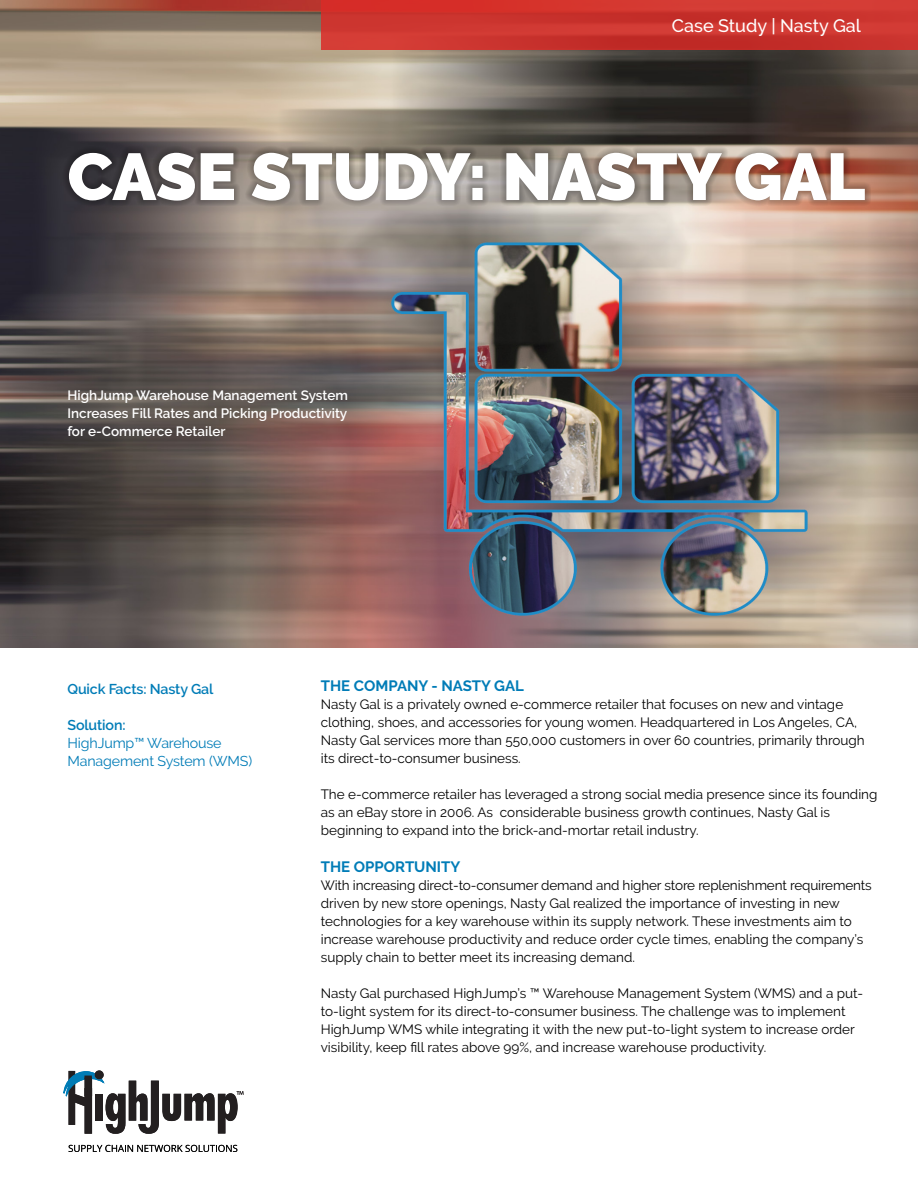
<style>
.page{position:relative;width:918px;height:1188px;background:#fff}
.page>*{position:absolute;margin:0;border:0;box-sizing:border-box;transform-origin:0 0}
.t1{font:900 66px "Raleway";color:#fff}
.t2{font:500 18px "Raleway";color:#fff}
.t3{font:700 15px "Raleway";color:#017cb7}
.t4{font:14.25px/18px "Raleway";letter-spacing:-.01em;color:#017cb7}
.t5{font:600 14.25px "Raleway";letter-spacing:-.01em;color:#017cb7}
.t6{font:13.5px/18px "Raleway";color:#000}
.t7{font:600 13.5px/18px "Raleway";color:#fff;text-align:justify}
</style>
<div class="page">
<img style="left:0;top:0;width:918px;height:648px">
<div style="left:321px;top:0;width:597px;height:50px;background:linear-gradient(to right,#d0342e,#ca352f)"></div>
<div style="left:62px;top:146px;width:809px;height:62px;background:#000;opacity:.5"></div>
<svg style="left:64px;top:1070px;width:180px;height:64px"></svg>
<svg style="left:68px;top:1145px;width:169px;height:7px"></svg>
<h2 class="t2" style="left:672px;top:15px;width:191px">Case Study | Nasty Gal</h2>
<h1 class="t1" style="left:68px;top:139px;width:799px">CASE STUDY: NASTY GAL</h1>
<p class="t7" style="left:68px;top:387px;width:282px">HighJump Warehouse Management System Increases Fill Rates and Picking Productivity for e-Commerce Retailer</p>
<p class="t5" style="left:68px;top:681px;width:147px">Quick Facts: Nasty Gal</p>
<p class="t5" style="left:68px;top:717px;width:60px">Solution:</p>
<p class="t4" style="left:68px;top:734px;width:186px">HighJump™ Warehouse<br>Management System (WMS)</p>
<p class="t3" style="left:321px;top:677px;width:205px">THE COMPANY - NASTY GAL</p>
<p class="t6" style="left:321px;top:695px;width:545px">Nasty Gal is a privately owned e-commerce retailer that focuses on new and vintage clothing, shoes, and accessories for young women. Headquartered in Los Angeles, CA, Nasty Gal services more than 550,000 customers in over 60 countries, primarily through its direct-to-consumer business.</p>
<p class="t6" style="left:321px;top:785px;width:558px">The e-commerce retailer has leveraged a strong social media presence since its founding as an eBay store in 2006. As considerable business growth continues, Nasty Gal is beginning to expand into the brick-and-mortar retail industry.</p>
<p class="t3" style="left:321px;top:859px;width:141px">THE OPPORTUNITY</p>
<p class="t6" style="left:321px;top:877px;width:553px">With increasing direct-to-consumer demand and higher store replenishment requirements driven by new store openings, Nasty Gal realized the importance of investing in new technologies for a key warehouse within its supply network. These investments aim to increase warehouse productivity and reduce order cycle times, enabling the company’s supply chain to better meet its increasing demand.</p>
<p class="t6" style="left:321px;top:985px;width:544px">Nasty Gal purchased HighJump’s ™ Warehouse Management System (WMS) and a put&shy;to-light system for its direct-to-consumer business. The challenge was to implement HighJump WMS while integrating it with the new put-to-light system to increase order visibility, keep fill rates above 99%, and increase warehouse productivity.</p>
</div>
